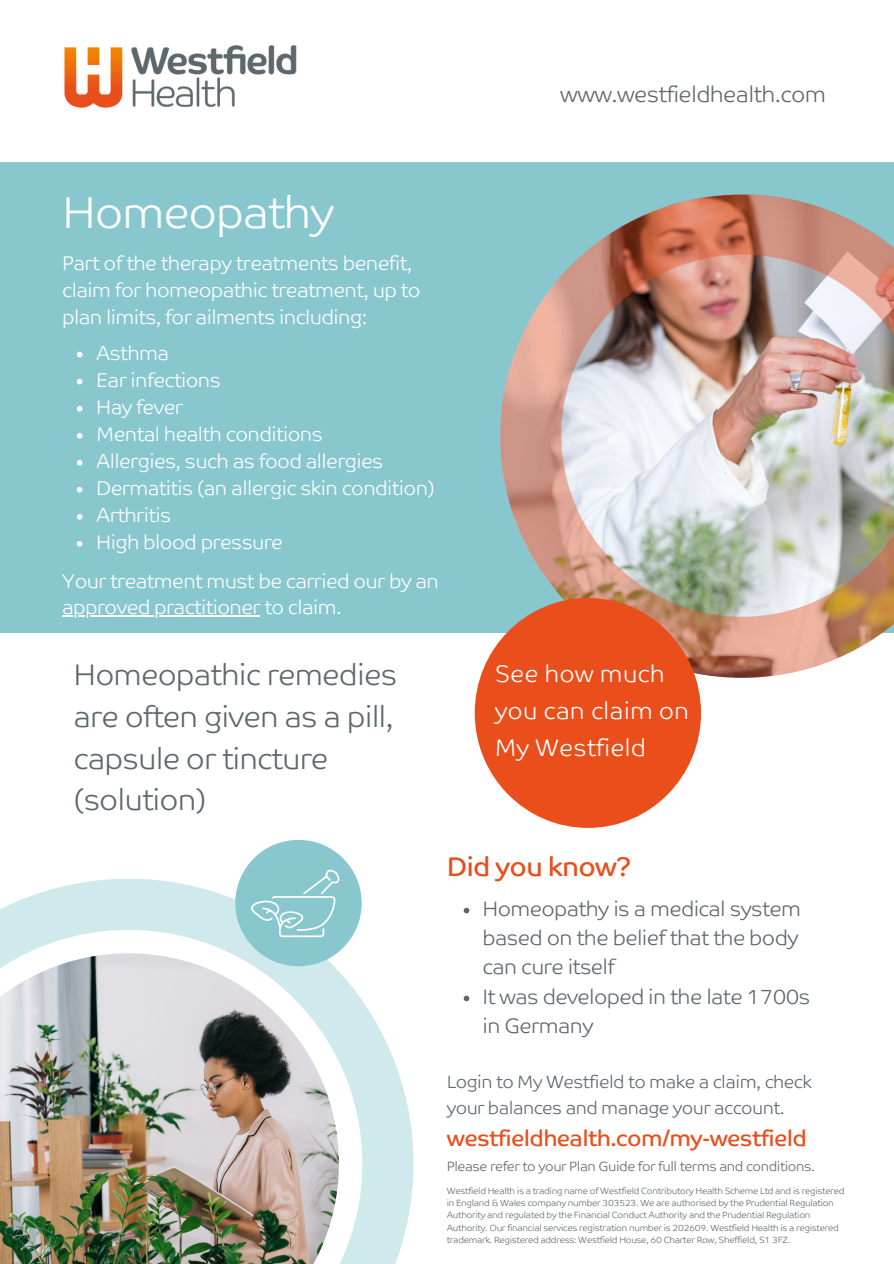
<style>
.page{position:relative;width:894px;height:1264px;background:#fff}
.page>*{position:absolute;margin:0;border:0;box-sizing:border-box;transform-origin:0 0}
.t1{font:300 45px "Co Text";letter-spacing:-.03em;color:#fff}
.t2{font:300 30px/41.7px "Co Text";letter-spacing:-.03em;color:#5d686e}
.t3{font:27px "Co Text";letter-spacing:-.03em;color:#e94e1b}
.t4{font:300 24.15px/37.2px "Co Text";color:#fff}
.t5{font:22.5px "Co Text";letter-spacing:-.03em;color:#e94e1b}
.t6{font:300 22.5px "Co Text";letter-spacing:-.03em;color:#5d686e}
.t7{font:300 21px/29.2px "Co Text";letter-spacing:-.03em;color:#5d686e}
.t8{font:300 19.95px/27px "Co Text";letter-spacing:-.03em;color:#fff}
.t9{font:300 18px/26px "Co Text";letter-spacing:-.03em;color:#5d686e}
.t10{font:300 13.5px "Co Text";letter-spacing:-.03em;color:#5d686e}
.t11{font:300 9px/12px "Co Text";letter-spacing:-.03em;color:#5d686e}
</style>
<div class="page">
<div style="left:0;top:162px;width:893px;height:470px;background:#89c7cf"></div>
<img style="left:500px;top:195px;width:393px;height:483px">
<div style="left:474px;top:598px;width:226px;height:230px;background:#e94e1b;border-radius:50%"></div>
<svg style="left:0;top:879px;width:413px;height:384px;fill:#d0e9ec"></svg>
<svg style="left:0;top:929px;width:362px;height:334px"></svg>
<img style="left:0;top:953px;width:339px;height:310px">
<svg style="left:232px;top:840px;width:163px;height:137px"></svg>
<svg style="left:77px;top:352px;width:5px;height:5px"></svg>
<svg style="left:77px;top:379px;width:5px;height:5px"></svg>
<svg style="left:77px;top:406px;width:5px;height:5px"></svg>
<svg style="left:77px;top:433px;width:5px;height:5px"></svg>
<svg style="left:77px;top:460px;width:5px;height:5px"></svg>
<svg style="left:77px;top:487px;width:5px;height:5px"></svg>
<svg style="left:77px;top:514px;width:5px;height:5px"></svg>
<svg style="left:77px;top:541px;width:5px;height:5px"></svg>
<svg style="left:463px;top:907px;width:6px;height:6px"></svg>
<svg style="left:463px;top:995px;width:6px;height:6px"></svg>
<img style="left:64px;top:45px;width:233px;height:63px">
<hr style="left:62px;top:615px;width:198px;height:1px;background:#fff">
<h3 class="t6" style="left:560px;top:82px;width:267px">www.westfieldhealth.com</h3>
<h1 class="t1" style="left:62px;top:188px;width:273px">Homeopathy</h1>
<h3 class="t8" style="left:62px;top:251px;width:360px">Part of the therapy treatments benefit, claim for homeopathic treatment, up to plan limits, for ailments including:</h3>
<h3 class="t8" style="left:96px;top:340px;width:340px">Asthma<br>Ear infections<br>Hay fever<br>Mental health conditions<br>Allergies, such as food allergies<br>Dermatitis (an allergic skin condition)<br>Arthritis<br>High blood pressure</h3>
<h3 class="t8" style="left:62px;top:569px;width:378px;line-height:26px">Your treatment must be carried our by an approved practitioner to claim.</h3>
<h2 class="t2" style="left:74px;top:656px;width:325px">Homeopathic remedies are often given as a pill, capsule or tincture (solution)</h2>
<h3 class="t4" style="left:494px;top:656px;width:196px">See how much you can claim on<br>My Westfield</h3>
<h3 class="t3" style="left:446px;top:852px;width:186px">Did you know?</h3>
<h3 class="t7" style="left:482px;top:895px;width:329px">Homeopathy is a medical system based on the belief that the body can cure itself<br>It was developed in the late 1700s in Germany</h3>
<h3 class="t9" style="left:446px;top:1070px;width:366px">Login to My Westfield to make a claim, check your balances and manage your account.</h3>
<h3 class="t5" style="left:446px;top:1126px;width:361px">westfieldhealth.com/my-westfield</h3>
<h3 class="t10" style="left:446px;top:1159px;width:369px">Please refer to your Plan Guide for full terms and conditions.</h3>
<p class="t11" style="left:446px;top:1185px;width:399px">Westfield Health is a trading name of Westfield Contributory Health Scheme Ltd and is registered in England &amp; Wales company number 303523. We are authorised by the Prudential Regulation Authority and regulated by the Financial Conduct Authority and the Prudential Regulation Authority. Our financial services registration number is 202609. Westfield Health is a registered trademark. Registered address: Westfield House, 60 Charter Row, Sheffield, S1 3FZ.</p>
</div>
